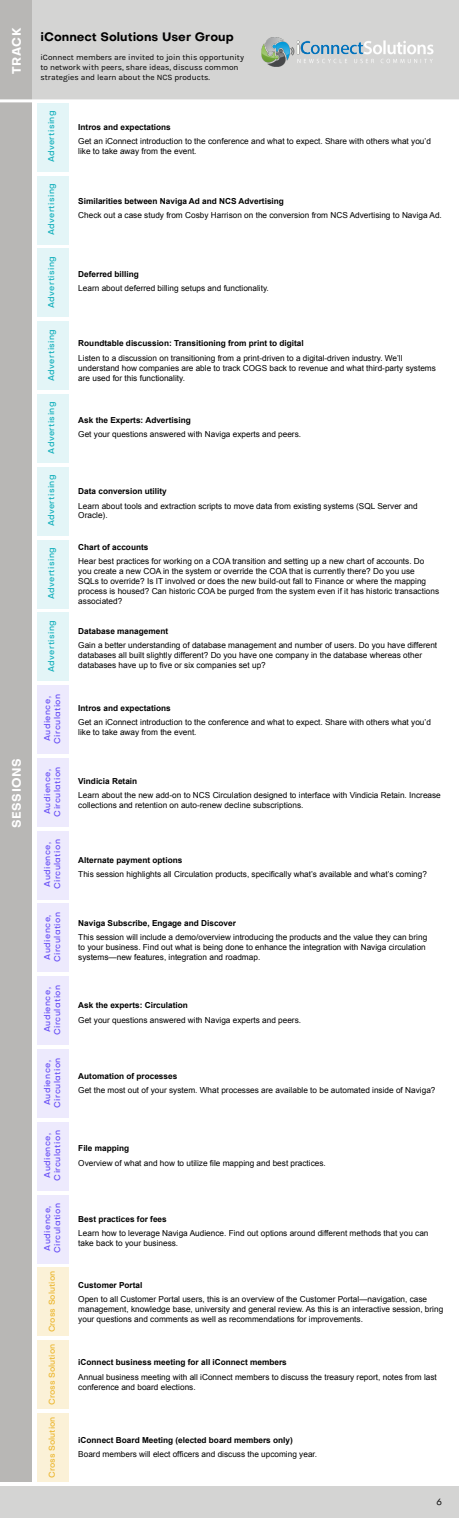
<style>
.page{position:relative;width:459px;height:1518px;background:#fff}
.page>*{position:absolute;margin:0;border:0;box-sizing:border-box;transform-origin:0 0}
.t1{font:700 12px "Objectivity";color:#000}
.t2{font:700 12px "Objectivity";letter-spacing:.05em;color:#fff}
.t3{font:9px "Objectivity";color:#000}
.t4{font:8.25px/9.9px "Arial";color:#000}
.t5{font:700 8.25px "Arial";color:#000}
.t6{font:500 8.25px/9.9px "Objectivity";letter-spacing:.05em;color:#6950f6;text-align:center}
.t7{font:8.25px/9.9px "Karla";color:#000}
.t8{font:500 8.25px "Objectivity";letter-spacing:.05em;color:#14b0bc}
.t9{font:500 8.25px "Objectivity";color:#ecb833}
</style>
<div class="page">
<div style="left:0;top:0;width:459px;height:100px;background:#d4d4d3"></div>
<div style="left:0;top:0;width:32px;height:1481px;background:#b8b7b5"></div>
<hr style="left:0;top:99px;width:459px;height:3px;background:#fff">
<img style="left:261px;top:37px;width:173px;height:30px">
<div style="left:0;top:1486px;width:459px;height:31px;background:#d4d4d3"></div>
<div style="left:37px;top:103px;width:32px;height:69px;background:#e3f5f7"></div>
<div style="left:37px;top:176px;width:32px;height:68px;background:#e3f5f7"></div>
<div style="left:37px;top:249px;width:32px;height:68px;background:#e3f5f7"></div>
<div style="left:37px;top:321px;width:32px;height:69px;background:#e3f5f7"></div>
<div style="left:37px;top:394px;width:32px;height:69px;background:#e3f5f7"></div>
<div style="left:37px;top:467px;width:32px;height:68px;background:#e3f5f7"></div>
<div style="left:37px;top:540px;width:32px;height:68px;background:#e3f5f7"></div>
<div style="left:37px;top:612px;width:32px;height:69px;background:#e3f5f7"></div>
<div style="left:37px;top:685px;width:32px;height:69px;background:#edeafd"></div>
<div style="left:37px;top:758px;width:32px;height:68px;background:#edeafd"></div>
<div style="left:37px;top:831px;width:32px;height:68px;background:#edeafd"></div>
<div style="left:37px;top:903px;width:32px;height:69px;background:#edeafd"></div>
<div style="left:37px;top:976px;width:32px;height:69px;background:#edeafd"></div>
<div style="left:37px;top:1267px;width:32px;height:69px;background:#fbf1d7"></div>
<div style="left:37px;top:1049px;width:32px;height:68px;background:#edeafd"></div>
<div style="left:37px;top:1122px;width:32px;height:68px;background:#edeafd"></div>
<div style="left:37px;top:1194px;width:32px;height:69px;background:#edeafd"></div>
<div style="left:37px;top:1340px;width:32px;height:68px;background:#fbf1d7"></div>
<div style="left:37px;top:1413px;width:32px;height:68px;background:#fbf1d7"></div>
<h1 class="t2" style="left:8px;top:74px;width:48px;rotate:-90deg">TRACK</h1>
<h1 class="t1" style="left:40px;top:28px;width:195px">iConnect Solutions User Group</h1>
<p class="t7" style="left:40px;top:52px;width:205px">iConnect members are invited to join this opportunity to network with peers, share ideas, discuss common strategies and learn about the NCS products.</p>
<h1 class="t2" style="left:8px;top:828px;width:72px;rotate:-90deg">SESSIONS</h1>
<p class="t8" style="left:46px;top:162px;width:53px;rotate:-90deg">Advertising</p>
<p class="t8" style="left:46px;top:235px;width:53px;rotate:-90deg">Advertising</p>
<p class="t8" style="left:46px;top:308px;width:53px;rotate:-90deg">Advertising</p>
<p class="t8" style="left:46px;top:381px;width:53px;rotate:-90deg">Advertising</p>
<p class="t8" style="left:46px;top:453px;width:53px;rotate:-90deg">Advertising</p>
<p class="t8" style="left:46px;top:526px;width:53px;rotate:-90deg">Advertising</p>
<p class="t8" style="left:46px;top:599px;width:53px;rotate:-90deg">Advertising</p>
<p class="t8" style="left:46px;top:672px;width:53px;rotate:-90deg">Advertising</p>
<p class="t6" style="left:42px;top:744px;width:52px;rotate:-90deg">Audience,<br>Circulation</p>
<p class="t6" style="left:42px;top:816px;width:52px;rotate:-90deg">Audience,<br>Circulation</p>
<p class="t6" style="left:42px;top:889px;width:52px;rotate:-90deg">Audience,<br>Circulation</p>
<p class="t6" style="left:42px;top:962px;width:52px;rotate:-90deg">Audience,<br>Circulation</p>
<p class="t6" style="left:42px;top:1035px;width:52px;rotate:-90deg">Audience,<br>Circulation</p>
<p class="t6" style="left:42px;top:1107px;width:52px;rotate:-90deg">Audience,<br>Circulation</p>
<p class="t6" style="left:42px;top:1180px;width:52px;rotate:-90deg">Audience,<br>Circulation</p>
<p class="t6" style="left:42px;top:1253px;width:52px;rotate:-90deg">Audience,<br>Circulation</p>
<p class="t9" style="left:46px;top:1332px;width:63px;rotate:-90deg">Cross Solution</p>
<p class="t9" style="left:46px;top:1405px;width:63px;rotate:-90deg">Cross Solution</p>
<p class="t9" style="left:46px;top:1477px;width:63px;rotate:-90deg">Cross Solution</p>
<p class="t5" style="left:78px;top:121px;width:94px">Intros and expectations</p>
<p class="t4" style="left:78px;top:136px;width:354px">Get an iConnect introduction to the conference and what to expect. Share with others what you’d like to take away from the event.</p>
<p class="t5" style="left:78px;top:195px;width:207px">Similarities between Naviga Ad and NCS Advertising</p>
<p class="t4" style="left:78px;top:210px;width:365px">Check out a case study from Cosby Harrison on the conversion from NCS Advertising to Naviga Ad.</p>
<p class="t5" style="left:78px;top:268px;width:62px">Deferred billing</p>
<p class="t4" style="left:78px;top:283px;width:192px">Learn about deferred billing setups and functionality.</p>
<p class="t5" style="left:78px;top:338px;width:227px">Roundtable discussion: Transitioning from print to digital</p>
<p class="t4" style="left:78px;top:353px;width:359px">Listen to a discussion on transitioning from a print-driven to a digital-driven industry. We’ll understand how companies are able to track COGS back to revenue and what third-party systems</p>
<p class="t4" style="left:78px;top:373px;width:108px">are used for this functionality.</p>
<p class="t5" style="left:78px;top:414px;width:114px">Ask the Experts: Advertising</p>
<p class="t4" style="left:78px;top:429px;width:224px">Get your questions answered with Naviga experts and peers.</p>
<p class="t5" style="left:78px;top:486px;width:90px">Data conversion utility</p>
<p class="t4" style="left:78px;top:501px;width:341px">Learn about tools and extraction scripts to move data from existing systems (SQL Server and<br>Oracle).</p>
<p class="t5" style="left:78px;top:541px;width:72px">Chart of accounts</p>
<p class="t4" style="left:78px;top:556px;width:362px">Hear best practices for working on a COA transition and setting up a new chart of accounts. Do you create a new COA in the system or override the COA that is currently there? Do you use<br>SQLs to override? Is IT involved or does the new build-out fall to Finance or where the mapping process is housed? Can historic COA be purged from the system even if it has historic transactions associated?</p>
<p class="t5" style="left:78px;top:625px;width:91px">Database management</p>
<p class="t4" style="left:78px;top:640px;width:360px">Gain a better understanding of database management and number of users. Do you have different databases all built slightly different? Do you have one company in the database whereas other databases have up to five or six companies set up?</p>
<p class="t5" style="left:78px;top:702px;width:94px">Intros and expectations</p>
<p class="t4" style="left:78px;top:717px;width:354px">Get an iConnect introduction to the conference and what to expect. Share with others what you’d like to take away from the event.</p>
<p class="t5" style="left:78px;top:775px;width:60px">Vindicia Retain</p>
<p class="t4" style="left:78px;top:790px;width:364px">Learn about the new add-on to NCS Circulation designed to interface with Vindicia Retain. Increase collections and retention on auto-renew decline subscriptions.</p>
<p class="t5" style="left:78px;top:854px;width:106px">Alternate payment options</p>
<p class="t4" style="left:78px;top:869px;width:350px">This session highlights all Circulation products, specifically what’s available and what’s coming?</p>
<p class="t5" style="left:78px;top:917px;width:159px">Naviga Subscribe, Engage and Discover</p>
<p class="t4" style="left:78px;top:932px;width:350px">This session will include a demo/overview introducing the products and the value they can bring to your business. Find out what is being done to enhance the integration with Naviga circulation</p>
<p class="t4" style="left:78px;top:952px;width:184px">systems—new features, integration and roadmap.</p>
<p class="t5" style="left:78px;top:999px;width:111px">Ask the experts: Circulation</p>
<p class="t4" style="left:78px;top:1014px;width:224px">Get your questions answered with Naviga experts and peers.</p>
<p class="t5" style="left:78px;top:1070px;width:101px">Automation of processes</p>
<p class="t4" style="left:78px;top:1085px;width:359px">Get the most out of your system. What processes are available to be automated inside of Naviga?</p>
<p class="t5" style="left:78px;top:1143px;width:52px">File mapping</p>
<p class="t4" style="left:78px;top:1158px;width:249px">Overview of what and how to utilize file mapping and best practices.</p>
<p class="t5" style="left:78px;top:1213px;width:90px">Best practices for fees</p>
<p class="t4" style="left:78px;top:1228px;width:352px">Learn how to leverage Naviga Audience. Find out options around different methods that you can take back to your business.</p>
<p class="t5" style="left:78px;top:1279px;width:66px">Customer Portal</p>
<p class="t4" style="left:78px;top:1294px;width:367px">Open to all Customer Portal users, this is an overview of the Customer Portal—navigation, case management, knowledge base, university and general review. As this is an interactive session, bring your questions and comments as well as recommendations for improvements.</p>
<p class="t5" style="left:78px;top:1356px;width:210px">iConnect business meeting for all iConnect members</p>
<p class="t4" style="left:78px;top:1371px;width:360px">Annual business meeting with all iConnect members to discuss the treasury report, notes from last conference and board elections.</p>
<p class="t5" style="left:78px;top:1434px;width:216px">iConnect Board Meeting (elected board members only)</p>
<p class="t4" style="left:78px;top:1449px;width:240px">Board members will elect officers and discuss the upcoming year.</p>
<p class="t3" style="left:437px;top:1495px;width:7px">6</p>
</div>
